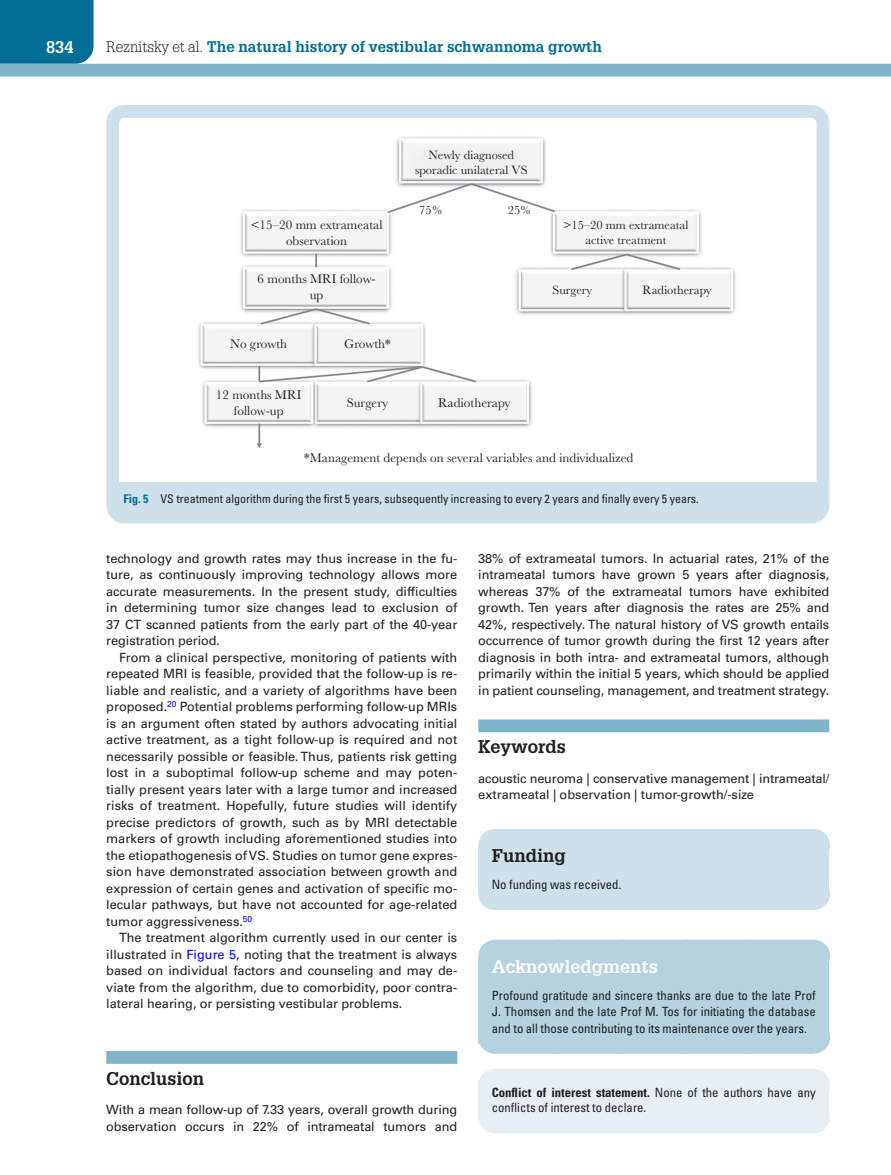
<style>
.page{position:relative;width:891px;height:1175px;background:#fff}
.page>*{position:absolute;margin:0;border:0;box-sizing:border-box;transform-origin:0 0}
.t1{font:700 18px "Glypha LT Std";color:#231f20}
.t2{font:700 18px "Glypha LT Std";color:#fff}
.t3{font:700 16.5px "Glypha LT Std";color:#fff}
.t4{font:700 15px "Glypha LT Std";color:#006e96}
.t5{font:13.2px/15.8px "Baskerville MT Std";color:#231f20;text-align:center}
.t6{font:12.75px/16.5px "Univers LT Std";letter-spacing:-.005em;color:#231f20;text-align:justify}
.t7{font:condensed 12.75px/16.5px "Univers LT Std";color:#231f20;text-align:justify}
.t8{font:12.45px/15px "Baskerville MT Std";color:#231f20;text-align:center}
.t9{font:condensed 12px "Univers LT Std";color:#231f20}
.s1{font-weight:300;color:#231f20}
.s2{font-weight:700;color:#006e96}
.s3{color:#00f}
.s4{font-weight:700}
</style>
<div class="page">
<div style="left:0;top:0;width:94px;height:64px;background:#006e96"></div>
<div style="left:0;top:64px;width:891px;height:12px;background:#7fb4ca"></div>
<div style="left:106px;top:1051px;width:351px;height:12px;background:#7fb4ca"></div>
<div style="left:478px;top:719px;width:351px;height:13px;background:#7fb4ca"></div>
<div style="left:478px;top:846px;width:351px;height:33px;background:#cee0ea"></div>
<div style="left:495px;top:829px;width:318px;height:33px;background:#cee0ea"></div>
<hr style="left:813px;top:829px;width:1px;height:33px;background:#cee0ea">
<div style="left:478px;top:876px;width:351px;height:16px;background:#cee0ea"></div>
<div style="left:495px;top:877px;width:318px;height:33px;background:#cee0ea"></div>
<hr style="left:813px;top:877px;width:1px;height:33px;background:#cee0ea">
<div style="left:478px;top:956px;width:351px;height:32px;background:#b4d2df"></div>
<div style="left:495px;top:939px;width:318px;height:33px;background:#b4d2df"></div>
<svg style="left:558px;top:939px;width:223px;height:1px"></svg>
<hr style="left:813px;top:939px;width:1px;height:33px;background:#b4d2df">
<div style="left:478px;top:986px;width:351px;height:57px;background:#b4d2df"></div>
<div style="left:495px;top:1020px;width:318px;height:33px;background:#b4d2df"></div>
<hr style="left:813px;top:1020px;width:1px;height:33px;background:#b4d2df">
<div style="left:478px;top:1080px;width:351px;height:40px;background:#e8eff4"></div>
<div style="left:495px;top:1068px;width:318px;height:33px;background:#e8eff4"></div>
<hr style="left:813px;top:1068px;width:1px;height:33px;background:#e8eff4">
<div style="left:495px;top:1100px;width:318px;height:33px;background:#e8eff4"></div>
<svg style="left:601px;top:1068px;width:159px;height:1px"></svg>
<hr style="left:813px;top:1100px;width:1px;height:33px;background:#e8eff4">
<div style="left:115px;top:482px;width:706px;height:28px;background:#cee0ea"></div>
<img style="left:198px;top:136px;width:538px;height:313px">
<div style="left:106px;top:105px;width:723px;height:418px;border:13px solid #cee0ea;border-radius:12px"></div>
<p class="t3" style="left:46px;top:37px;width:29px">834</p>
<p class="t4" style="left:106px;top:37px;width:497px"><span class="s1">Reznitsky et al.</span> The natural history of vestibular schwannoma growth</p>
<p class="t8" style="left:415px;top:147px;width:114px">Newly diagnosed sporadic unilateral VS</p>
<p class="t8" style="left:419px;top:202px;width:25px">75%</p>
<p class="t8" style="left:508px;top:202px;width:25px">25%</p>
<p class="t5" style="left:251px;top:217px;width:133px">&lt;15–20 mm extrameatal observation</p>
<p class="t5" style="left:258px;top:271px;width:120px">6 months MRI follow&shy;up</p>
<p class="t5" style="left:230px;top:336px;width:58px">No growth</p>
<p class="t5" style="left:344px;top:336px;width:48px">Growth*</p>
<p class="t5" style="left:216px;top:386px;width:87px">12 months MRI follow-up</p>
<p class="t5" style="left:347px;top:395px;width:43px">Surgery</p>
<p class="t5" style="left:304px;top:450px;width:331px">*Management depends on several variables and individualized</p>
<p class="t8" style="left:563px;top:217px;width:127px">&gt;15–20 mm extrameatal active treatment</p>
<p class="t8" style="left:553px;top:283px;width:41px">Surgery</p>
<p class="t8" style="left:643px;top:283px;width:71px">Radiotherapy</p>
<p class="t5" style="left:438px;top:395px;width:74px">Radiotherapy</p>
<p class="t9" style="left:124px;top:491px;width:577px"><span class="s2">Fig. 5</span> VS treatment algorithm during the first 5 years, subsequently increasing to every 2 years and finally every 5 years.</p>
<p class="t6" style="left:106px;top:550px;width:353px">technology and growth rates may thus increase in the fu&shy;ture, as continuously improving technology allows more accurate measurements. In the present study, difficulties in determining tumor size changes lead to exclusion of 37 CT scanned patients from the early part of the 40-year registration period.</p>
<p class="t6" style="left:106px;top:649px;width:353px;text-indent:13px">From a clinical perspective, monitoring of patients with repeated MRI is feasible, provided that the follow-up is re&shy;liable and realistic, and a variety of algorithms have been proposed.<sup>20</sup> Potential problems performing follow-up MRIs is an argument often stated by authors advocating initial active treatment, as a tight follow-up is required and not necessarily possible or feasible. Thus, patients risk getting lost in a suboptimal follow-up scheme and may poten&shy;tially present years later with a large tumor and increased risks of treatment. Hopefully, future studies will identify precise predictors of growth, such as by MRI detectable markers of growth including aforementioned studies into the etiopathogenesis of VS. Studies on tumor gene expres&shy;sion have demonstrated association between growth and expression of certain genes and activation of specific mo&shy;lecular pathways, but have not accounted for age-related tumor aggressiveness.<sup>50</sup></p>
<p class="t6" style="left:106px;top:929px;width:353px;text-indent:13px">The treatment algorithm currently used in our center is illustrated in <span class="s3">Figure 5</span>, noting that the treatment is always based on individual factors and counseling and may de&shy;viate from the algorithm, due to comorbidity, poor contra&shy;lateral hearing, or persisting vestibular problems.</p>
<h1 class="t1" style="left:106px;top:1067px;width:100px">Conclusion</h1>
<p class="t6" style="left:106px;top:1101px;width:353px">With a mean follow-up of 7.33 years, overall growth during observation occurs in 22% of intrameatal tumors and</p>
<p class="t6" style="left:478px;top:550px;width:353px">38% of extrameatal tumors. In actuarial rates, 21% of the intrameatal tumors have grown 5 years after diagnosis, whereas 37% of the extrameatal tumors have exhibited growth. Ten years after diagnosis the rates are 25% and 42%, respectively. The natural history of VS growth entails occurrence of tumor growth during the first 12 years after diagnosis in both intra- and extrameatal tumors, although primarily within the initial 5 years, which should be applied in patient counseling, management, and treatment strategy.</p>
<h1 class="t1" style="left:478px;top:735px;width:89px">Keywords</h1>
<p class="t6" style="left:478px;top:769px;width:353px">acoustic neuroma | conservative management | intrameatal/ extrameatal | observation | tumor-growth/-size</p>
<h1 class="t1" style="left:492px;top:844px;width:76px">Funding</h1>
<p class="t7" style="left:492px;top:876px;width:131px">No funding was received.</p>
<h1 class="t2" style="left:492px;top:955px;width:168px">Acknowledgments</h1>
<p class="t7" style="left:492px;top:986px;width:325px">Profound gratitude and sincere thanks are due to the late Prof J. Thomsen and the late Prof M. Tos for initiating the database and to all those contributing to its maintenance over the years.</p>
<p class="t7" style="left:492px;top:1085px;width:325px;line-height:15px"><span class="s4">Conflict of interest statement.</span> None of the authors have any conflicts of interest to declare.</p>
</div>
